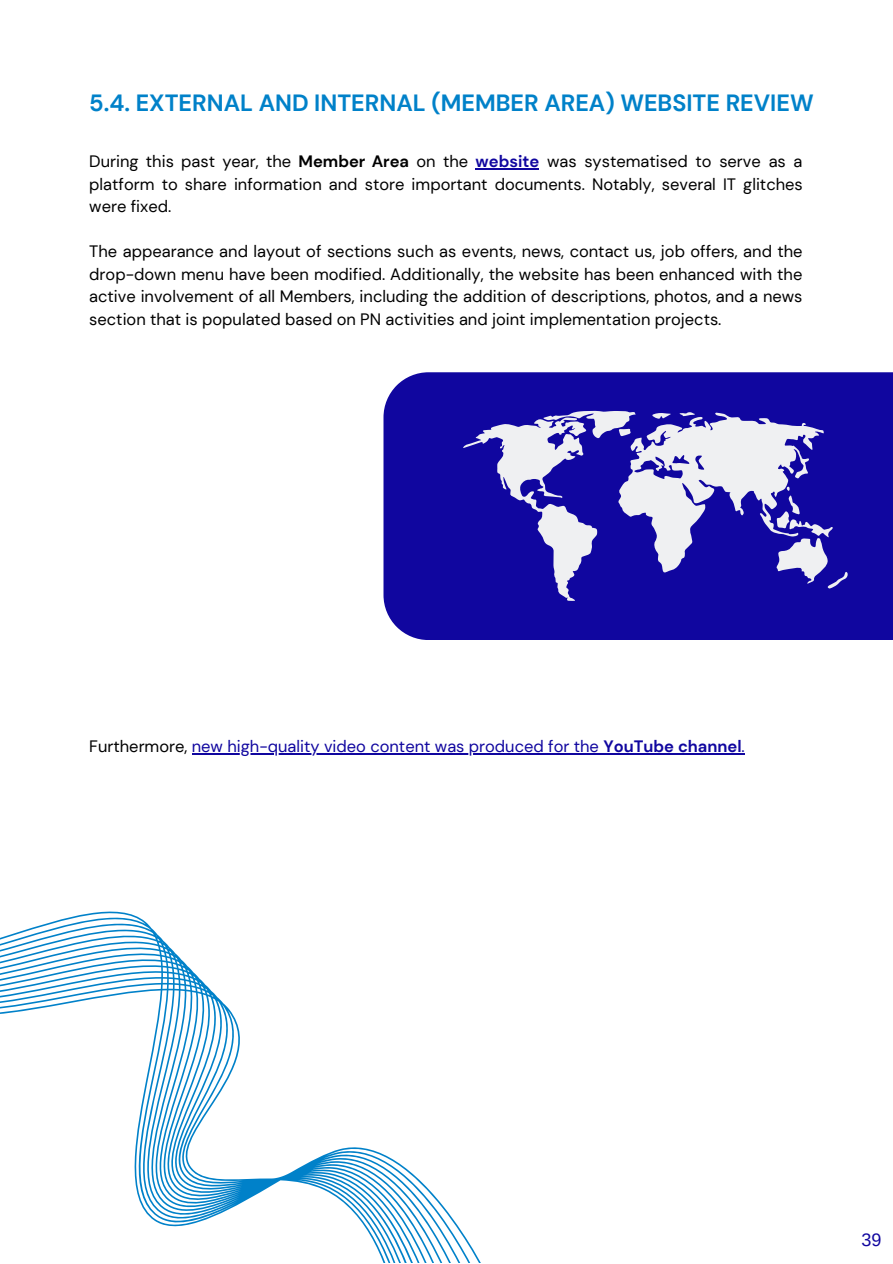
<style>
.page{position:relative;width:893px;height:1264px;background:#fff}
.page>*{position:absolute;margin:0;border:0;box-sizing:border-box;transform-origin:0 0}
.t1{font:700 23.4px "DM Sans";color:#0081c9}
.t2{font:18px "Arimo";color:#10069f}
.t3{font:16.5px/22.5px "DM Sans";color:#000;text-align:justify}
.t4{font:16.5px "DM Sans";color:#10069f}
.s1{font-weight:700}
.s2{font-weight:700;color:#10069f}
.s3{color:#000}
</style>
<div class="page">
<hr style="left:475px;top:168px;width:64px;height:2px;background:#10069f">
<hr style="left:192px;top:753px;width:411px;height:1px;background:#10069f">
<hr style="left:603px;top:753px;width:138px;height:1px;background:#10069f">
<svg style="left:0;top:911px;width:481px;height:351px"></svg>
<div style="left:383px;top:372px;width:509px;height:268px;background:#10069f"></div>
<svg style="left:463px;top:411px;width:384px;height:190px"></svg>
<p class="t1" style="left:89px;top:87px;width:725px">5.4. EXTERNAL AND INTERNAL (MEMBER AREA) WEBSITE REVIEW</p>
<p class="t3" style="left:89px;top:150px;width:715px">During this past year, the <span class="s1">Member Area</span> on the <span class="s2">website</span> was systematised to serve as a platform to share information and store important documents. Notably, several IT glitches were fixed.</p>
<p class="t3" style="left:89px;top:240px;width:714px">The appearance and layout of sections such as events, news, contact us, job offers, and the drop-down menu have been modified. Additionally, the website has been enhanced with the active involvement of all Members, including the addition of descriptions, photos, and a news section that is populated based on PN activities and joint implementation projects.</p>
<p class="t4" style="left:89px;top:735px;width:657px"><span class="s3">Furthermore,</span> new high-quality video content was produced for the <span class="s1">YouTube channel</span>.</p>
<p class="t2" style="left:861px;top:1229px;width:21px">39</p>
</div>
